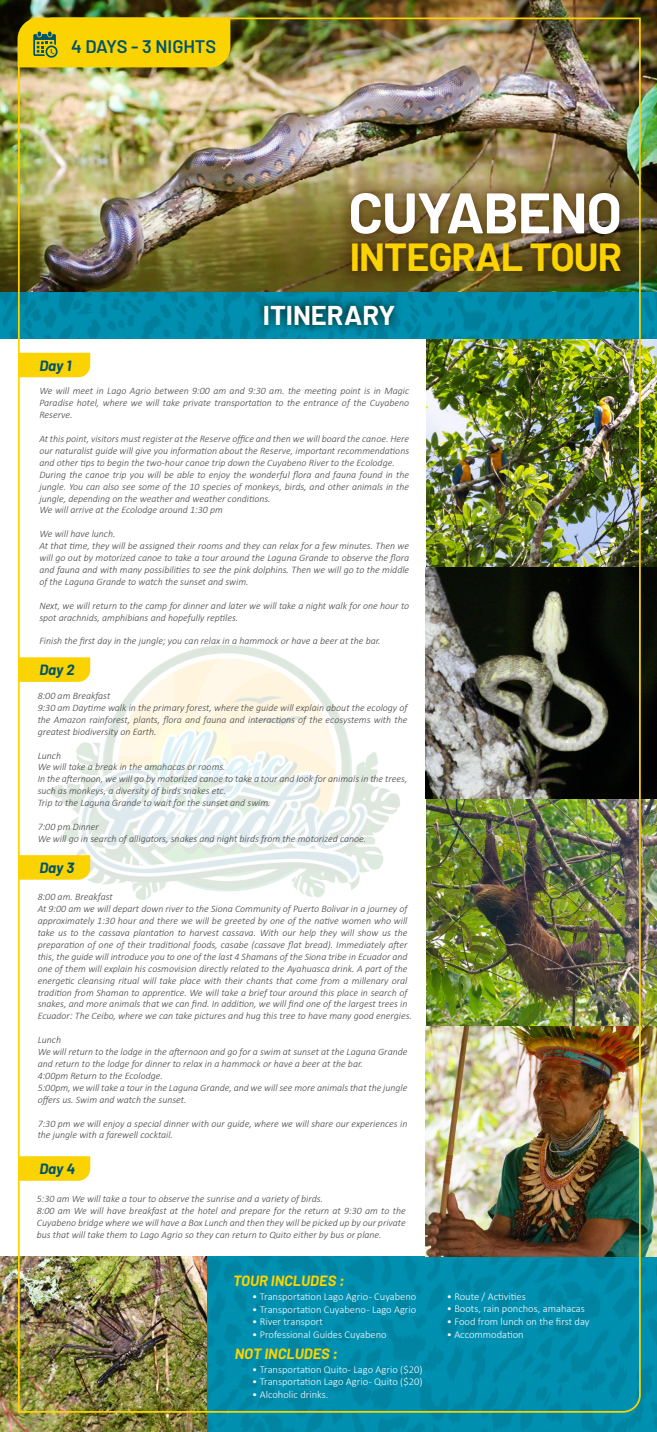
<style>
.page{position:relative;width:657px;height:1432px;background:#fff}
.page>*{position:absolute;margin:0;border:0;box-sizing:border-box;transform-origin:0 0}
.t1{font:700 57.05px "Barlow";letter-spacing:-.02em;color:#fff}
.t2{font:700 39.38px "Barlow";letter-spacing:-.025em;color:#fbd300}
.t3{font:700 27.3px "Barlow";color:#fff}
.t4{font:600 18.2px "Barlow";color:#00536c}
.t5{font:italic 700 14.88px "Barlow";color:#fbd300}
.t6{font:italic 700 14.88px "Barlow";letter-spacing:-.005em;color:#00536c}
.t7{font:300 10.5px "Calibri";color:#fff}
.t8{font:italic 300 9.89px/11.9px "Calibri";color:#444}
</style>
<div class="page">
<img style="left:0;top:1256px;width:656px;height:175px">
<img style="left:641px;top:339px;width:15px;height:229px">
<img style="left:0;top:0;width:656px;height:292px">
<div style="left:0;top:292px;width:656px;height:47px;background:linear-gradient(to bottom,#0087a6,#008bab)"></div>
<img style="left:641px;top:568px;width:15px;height:458px">
<img style="left:641px;top:1026px;width:15px;height:230px">
<img style="left:17px;top:17px;width:624px;height:1396px">
<svg style="left:18px;top:657px;width:72px;height:25px;background:#fbd408"></svg>
<div style="left:18px;top:855px;width:72px;height:24px;background:#fbd300"></div>
<div style="left:18px;top:1156px;width:72px;height:24px;background:#fbd300"></div>
<img style="left:233px;top:174px;width:408px;height:132px">
<h3 class="t4" style="left:71px;top:35px;width:146px">4 DAYS - 3 NIGHTS</h3>
<h3 class="t6" style="left:39px;top:356px;width:33px">Day 1</h3>
<h1 class="t1" style="left:348px;top:177px;width:275px">CUYABENO</h1>
<h2 class="t2" style="left:349px;top:232px;width:273px">INTEGRAL TOUR</h2>
<h3 class="t3" style="left:263px;top:298px;width:134px">ITINERARY</h3>
<p class="t8" style="left:39px;top:385px;width:371px;text-align:justify">We will meet in Lago Agrio between 9:00 am and 9:30 am. the meeting point is in Magic Paradise hotel, where we will take private transportation to the entrance of the Cuyabeno Reserve.</p>
<p class="t8" style="left:39px;top:433px;width:371px">At this point, visitors must register at the Reserve office and then we will board the canoe. Here our naturalist guide will give you information about the Reserve, important recommendations and other tips to begin the two-hour canoe trip down the Cuyabeno River to the Ecolodge.<br>During the canoe trip you will be able to enjoy the wonderful flora and fauna found in the jungle. You can also see some of the 10 species of monkeys, birds, and other animals in the jungle, depending on the weather and weather conditions.<br>We will arrive at the Ecolodge around 1:30 pm</p>
<p class="t8" style="left:39px;top:528px;width:371px">We will have lunch.<br>At that time, they will be assigned their rooms and they can relax for a few minutes. Then we will go out by motorized canoe to take a tour around the Laguna Grande to observe the flora and fauna and with many possibilities to see the pink dolphins. Then we will go to the middle of the Laguna Grande to watch the sunset and swim.</p>
<p class="t8" style="left:39px;top:599px;width:371px">Next, we will return to the camp for dinner and later we will take a night walk for one hour to spot arachnids, amphibians and hopefully reptiles.</p>
<p class="t8" style="left:39px;top:635px;width:342px">Finish the first day in the jungle; you can relax in a hammock or have a beer at the bar.</p>
<h3 class="t6" style="left:39px;top:660px;width:36px">Day 2</h3>
<p class="t8" style="left:38px;top:689px;width:371px">8:00 am Breakfast<br>9:30 am Daytime walk in the primary forest, where the guide will explain about the ecology of the Amazon rainforest, plants, flora and fauna and interactions of the ecosystems with the greatest biodiversity on Earth.</p>
<p class="t8" style="left:38px;top:749px;width:371px">Lunch<br>We will take a break in the amahacas or rooms.<br>In the afternoon, we will go by motorized canoe to take a tour and look for animals in the trees, such as monkeys, a diversity of birds snakes etc.<br>Trip to the Laguna Grande to wait for the sunset and swim.</p>
<p class="t8" style="left:38px;top:820px;width:330px">7:00 pm Dinner<br>We will go in search of alligators, snakes and night birds from the motorized canoe.</p>
<h3 class="t6" style="left:39px;top:858px;width:36px">Day 3</h3>
<p class="t8" style="left:38px;top:891px;width:375px">8:00 am. Breakfast<br>At 9:00 am we will depart down river to the Siona Community of Puerto Bolivar in a journey of approximately 1:30 hour and there we will be greeted by one of the native women who will take us to the cassava plantation to harvest cassava. With our help they will show us the preparation of one of their traditional foods, casabe (cassave flat bread). Immediately after this, the guide will introduce you to one of the last 4 Shamans of the Siona tribe in Ecuador and one of them will explain his cosmovision directly related to the Ayahuasca drink. A part of the energetic cleansing ritual will take place with their chants that come from a millenary oral tradition from Shaman to apprentice. We will take a brief tour around this place in search of snakes, and more animals that we can find. In addition, we will find one of the largest trees in Ecuador: The Ceibo, where we can take pictures and hug this tree to have many good energies.</p>
<p class="t8" style="left:38px;top:1034px;width:371px">Lunch<br>We will return to the lodge in the afternoon and go for a swim at sunset at the Laguna Grande and return to the lodge for dinner to relax in a hammock or have a beer at the bar.<br>4:00pm Return to the Ecolodge.<br>5:00pm, we will take a tour in the Laguna Grande, and we will see more animals that the jungle offers us. Swim and watch the sunset.</p>
<p class="t8" style="left:38px;top:1117px;width:371px">7:30 pm we will enjoy a special dinner with our guide, where we will share our experiences in the jungle with a farewell cocktail.</p>
<h3 class="t6" style="left:39px;top:1159px;width:37px">Day 4</h3>
<p class="t8" style="left:37px;top:1193px;width:370px">5:30 am We will take a tour to observe the sunrise and a variety of birds.<br>8:00 am We will have breakfast at the hotel and prepare for the return at 9:30 am to the Cuyabeno bridge where we will have a Box Lunch and then they will be picked up by our private bus that will take them to Lago Agrio so they can return to Quito either by bus or plane.</p>
<h3 class="t5" style="left:233px;top:1271px;width:113px">TOUR INCLUDES :</h3>
<p class="t7" style="left:252px;top:1290px;width:165px">• Transportation Lago Agrio - Cuyabeno</p>
<p class="t7" style="left:252px;top:1302px;width:165px">• Transportation Cuyabeno - Lago Agrio</p>
<p class="t7" style="left:252px;top:1315px;width:72px">• River transport</p>
<p class="t7" style="left:252px;top:1327px;width:136px">• Professional Guides Cuyabeno</p>
<p class="t7" style="left:252px;top:1362px;width:172px">• Transportation Quito - Lago Agrio ($20)</p>
<p class="t7" style="left:252px;top:1375px;width:172px">• Transportation Lago Agrio - Quito ($20)</p>
<p class="t7" style="left:252px;top:1387px;width:78px">• Alcoholic drinks.</p>
<h3 class="t5" style="left:235px;top:1344px;width:105px">NOT INCLUDES :</h3>
<p class="t7" style="left:446px;top:1289px;width:80px">• Route / Activities</p>
<p class="t7" style="left:446px;top:1302px;width:139px">• Boots, rain ponchos, amahacas</p>
<p class="t7" style="left:446px;top:1315px;width:144px">• Food from lunch on the first day</p>
<p class="t7" style="left:446px;top:1327px;width:78px">• Accommodation</p>
</div>
